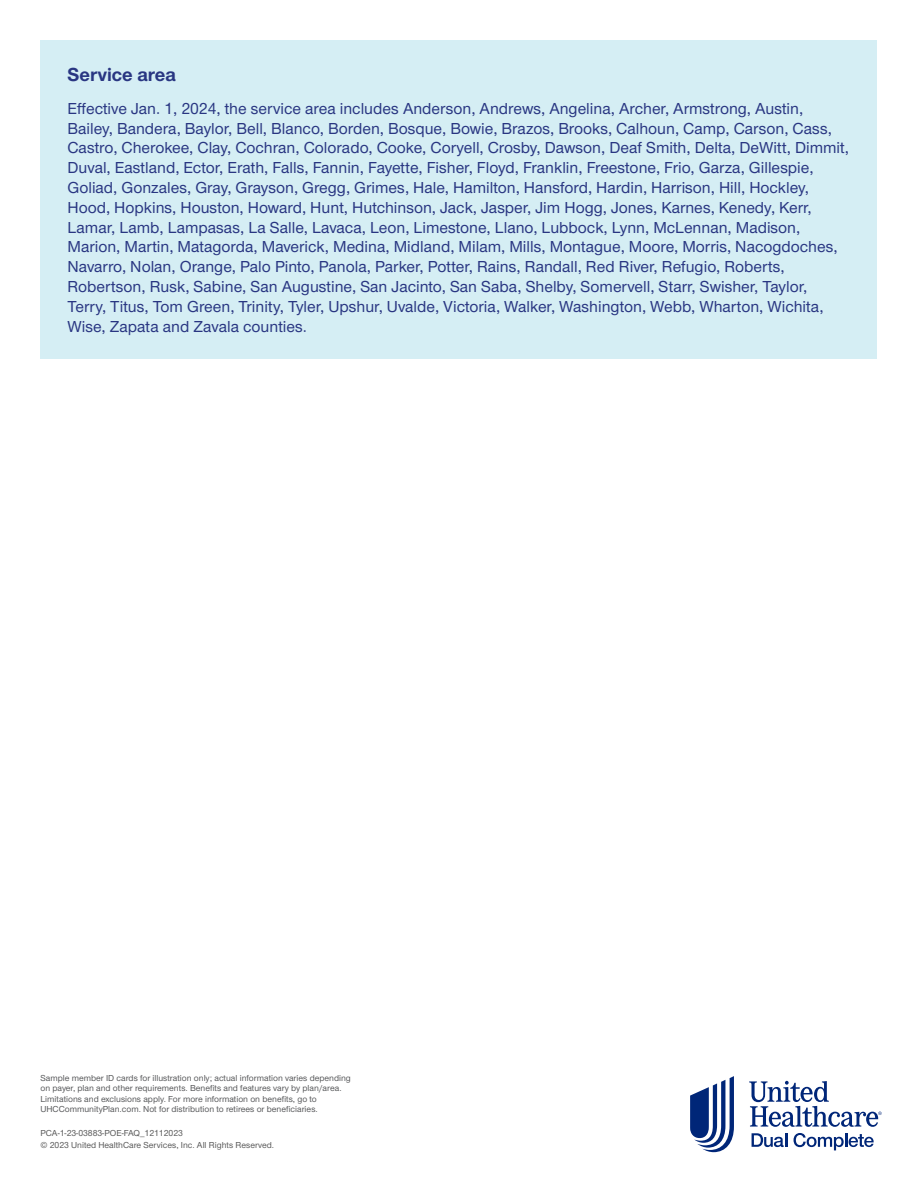
<style>
.page{position:relative;width:918px;height:1188px;background:#fff}
.page>*{position:absolute;margin:0;border:0;box-sizing:border-box;transform-origin:0 0}
.t1{font:700 19.5px "UHC Sans";color:#293682}
.t2{font:500 16.5px/19.8px "UHC Sans";color:#293682}
.t3{font:500 9px/10.5px "UHC Sans";color:#58595b}
.t4{font:500 9px/12px "UHC Sans";color:#5a5a5a}
</style>
<div class="page">
<div style="left:40px;top:40px;width:838px;height:319px;background:#d5eef4"></div>
<svg style="left:690px;top:1076px;width:44px;height:76px"></svg>
<svg style="left:752px;top:1133px;width:35px;height:14px"></svg>
<svg style="left:794px;top:1133px;width:80px;height:17px"></svg>
<svg style="left:749px;top:1081px;width:133px;height:46px"></svg>
<p class="t1" style="left:68px;top:61px;width:110px">Service area</p>
<p class="t2" style="left:68px;top:98px;width:783px">Effective Jan. 1, 2024, the service area includes Anderson, Andrews, Angelina, Archer, Armstrong, Austin, Bailey, Bandera, Baylor, Bell, Blanco, Borden, Bosque, Bowie, Brazos, Brooks, Calhoun, Camp, Carson, Cass, Castro, Cherokee, Clay, Cochran, Colorado, Cooke, Coryell, Crosby, Dawson, Deaf Smith, Delta, DeWitt, Dimmit, Duval, Eastland, Ector, Erath, Falls, Fannin, Fayette, Fisher, Floyd, Franklin, Freestone, Frio, Garza, Gillespie, Goliad, Gonzales, Gray, Grayson, Gregg, Grimes, Hale, Hamilton, Hansford, Hardin, Harrison, Hill, Hockley, Hood, Hopkins, Houston, Howard, Hunt, Hutchinson, Jack, Jasper, Jim Hogg, Jones, Karnes, Kenedy, Kerr, Lamar, Lamb, Lampasas, La Salle, Lavaca, Leon, Limestone, Llano, Lubbock, Lynn, McLennan, Madison, Marion, Martin, Matagorda, Maverick, Medina, Midland, Milam, Mills, Montague, Moore, Morris, Nacogdoches, Navarro, Nolan, Orange, Palo Pinto, Panola, Parker, Potter, Rains, Randall, Red River, Refugio, Roberts, Robertson, Rusk, Sabine, San Augustine, San Jacinto, San Saba, Shelby, Somervell, Starr, Swisher, Taylor, Terry, Titus, Tom Green, Trinity, Tyler, Upshur, Uvalde, Victoria, Walker, Washington, Webb, Wharton, Wichita, Wise, Zapata and Zavala counties.</p>
<p class="t3" style="left:40px;top:1072px;width:312px">Sample member ID cards for illustration only; actual information varies depending on payer, plan and other requirements. Benefits and features vary by plan/area.<br>Limitations and exclusions apply. For more information on benefits, go to UHCCommunityPlan.com. Not for distribution to retirees or beneficiaries.</p>
<p class="t4" style="left:40px;top:1126px;width:235px">PCA-1-23-03883-POE-FAQ_12112023<br>© 2023 United HealthCare Services, Inc. All Rights Reserved.</p>
</div>
